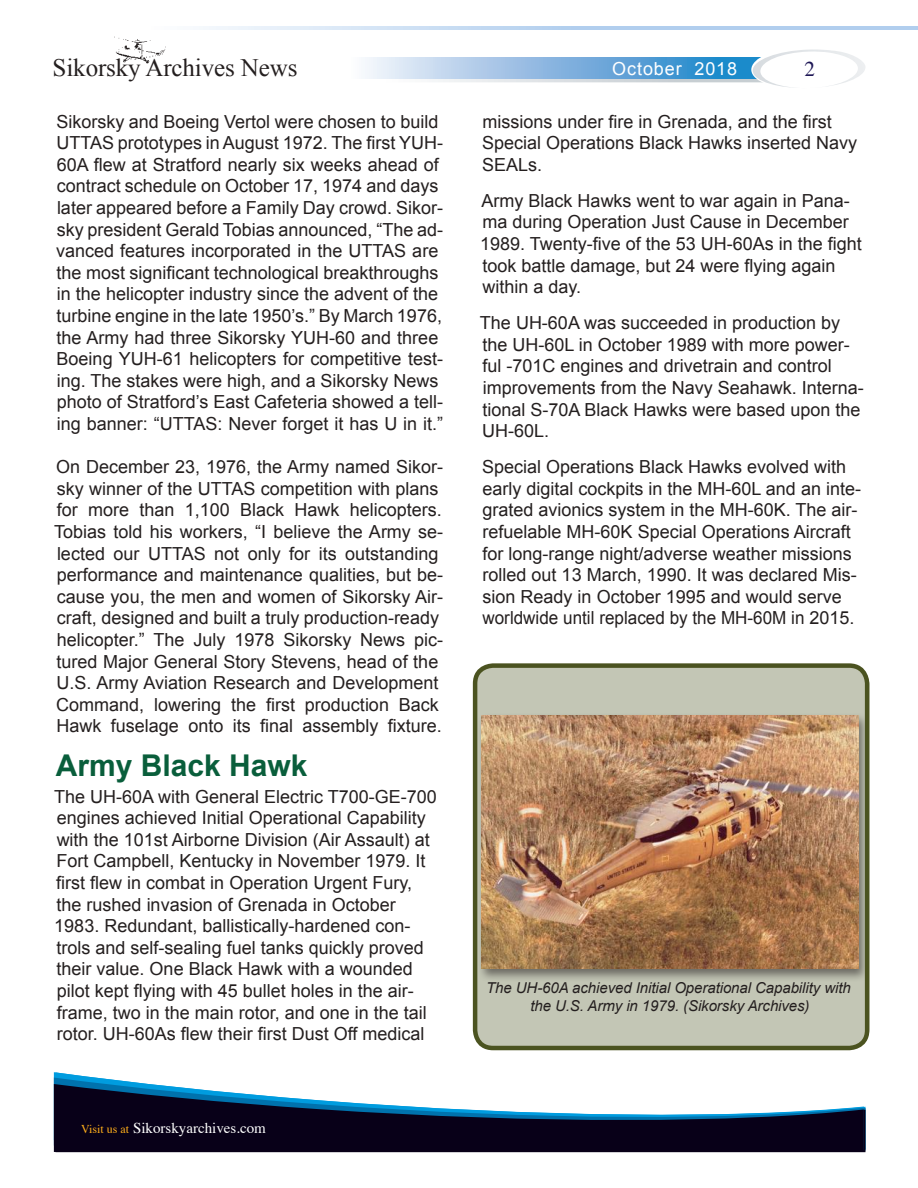
<style>
.page{position:relative;width:918px;height:1188px;background:#fff}
.page>*{position:absolute;margin:0;border:0;box-sizing:border-box;transform-origin:0 0}
.t1{font:700 30px "Arial";color:#095e3b}
.t2{font:25.05px "Times New Roman";letter-spacing:-.005em;color:#241f1f}
.t3{font:21px "Times";color:#1e1756}
.t4{font:18px/21.6px "Arial";color:#241f1f}
.t5{font:18px "Arial";letter-spacing:.05em;color:#fff}
.t6{font:italic 15px/18px "Arial";letter-spacing:-.005em;color:#241f1f;text-align:center}
.t7{font:15px "Times";color:#fff}
.t8{font:12px "Times";color:#ffae1a}
.s1{font-size:12px;color:#ffae1a}
</style>
<div class="page">
<svg style="left:365px;top:49px;width:500px;height:39px"></svg>
<img style="left:114px;top:36px;width:52px;height:28px">
<div style="left:477px;top:667px;width:390px;height:380px;background:#c3c6b5;border-radius:18px"></div>
<svg style="left:54px;top:1078px;width:94px;height:6px"></svg>
<svg style="left:54px;top:1084px;width:810px;height:68px;fill:#080018"></svg>
<svg style="left:203px;top:26px;width:715px;height:4px;background:#c2d8f1"></svg>
<div style="left:477px;top:713px;width:393px;height:269px;background:#241f1f;opacity:.55"></div>
<img style="left:482px;top:715px;width:376px;height:253px">
<div style="left:473px;top:663px;width:396px;height:387px;border:4px solid #4b5320;border-radius:18px"></div>
<h2 class="t2" style="left:53px;top:51px;width:246px">Sikorsky Archives News</h2>
<p class="t5" style="left:612px;top:57px;width:126px">October 2018</p>
<p class="t3" style="left:804px;top:49px;width:12px">2</p>
<p class="t4" style="left:56px;top:111px;width:389px">Sikorsky and Boeing Vertol were chosen to build UTTAS prototypes in August 1972. The first YUH-60A flew at Stratford nearly six weeks ahead of contract schedule on October 17, 1974 and days later appeared before a Family Day crowd. Sikor&shy;sky president Gerald Tobias announced, “The ad&shy;vanced features incorporated in the UTTAS are the most significant technological breakthroughs in the helicopter industry since the advent of the turbine engine in the late 1950’s.” By March 1976, the Army had three Sikorsky YUH-60 and three Boeing YUH-61 helicopters for competitive test&shy;ing. The stakes were high, and a Sikorsky News photo of Stratford’s East Cafeteria showed a tell&shy;ing banner: “UTTAS: Never forget it has U in it.”</p>
<p class="t4" style="left:54px;top:456px;width:391px">On December 23, 1976, the Army named Sikor&shy;sky winner of the UTTAS competition with plans for more than 1,100 Black Hawk helicopters.<br>Tobias told his workers, “I believe the Army se&shy;lected our UTTAS not only for its outstanding performance and maintenance qualities, but be&shy;cause you, the men and women of Sikorsky Air&shy;craft, designed and built a truly production-ready helicopter.” The July 1978 Sikorsky News pic&shy;tured Major General Story Stevens, head of the U.S. Army Aviation Research and Development Command, lowering the first production Back Hawk fuselage onto its final assembly fixture.</p>
<h1 class="t1" style="left:56px;top:745px;width:253px">Army Black Hawk</h1>
<p class="t4" style="left:54px;top:786px;width:384px">The UH-60A with General Electric T700-GE-700 engines achieved Initial Operational Capability with the 101st Airborne Division (Air Assault) at Fort Campbell, Kentucky in November 1979. It first flew in combat in Operation Urgent Fury, the rushed invasion of Grenada in October 1983. Redundant, ballistically-hardened con&shy;trols and self-sealing fuel tanks quickly proved their value. One Black Hawk with a wounded pilot kept flying with 45 bullet holes in the air&shy;frame, two in the main rotor, and one in the tail rotor. UH-60As flew their first Dust Off medical</p>
<p class="t7" style="left:81px;top:1114px;width:186px"><span class="s1">Visit us at</span> Sikorskyarchives.com</p>
<p class="t8" style="left:83px;top:1118px;width:49px">Visit us at</p>
<p class="t4" style="left:482px;top:111px;width:377px">missions under fire in Grenada, and the first<br>Special Operations Black Hawks inserted Navy<br>SEALs.</p>
<p class="t4" style="left:480px;top:190px;width:383px">Army Black Hawks went to war again in Pana&shy;ma during Operation Just Cause in December 1989. Twenty-five of the 53 UH-60As in the fight took battle damage, but 24 were flying again within a day.</p>
<p class="t4" style="left:480px;top:312px;width:385px">The UH-60A was succeeded in production by the UH-60L in October 1989 with more power&shy;ful -701C engines and drivetrain and control improvements from the Navy Seahawk. Interna&shy;tional S-70A Black Hawks were based upon the UH-60L.</p>
<p class="t4" style="left:482px;top:456px;width:380px">Special Operations Black Hawks evolved with early digital cockpits in the MH-60L and an inte&shy;grated avionics system in the MH-60K. The air&shy;refuelable MH-60K Special Operations Aircraft for long-range night/adverse weather missions rolled out 13 March, 1990. It was declared Mis&shy;sion Ready in October 1995 and would serve worldwide until replaced by the MH-60M in 2015.</p>
<p class="t6" style="left:486px;top:979px;width:366px">The UH-60A achieved Initial Operational Capability with the U.S. Army in 1979. (Sikorsky Archives)</p>
</div>
